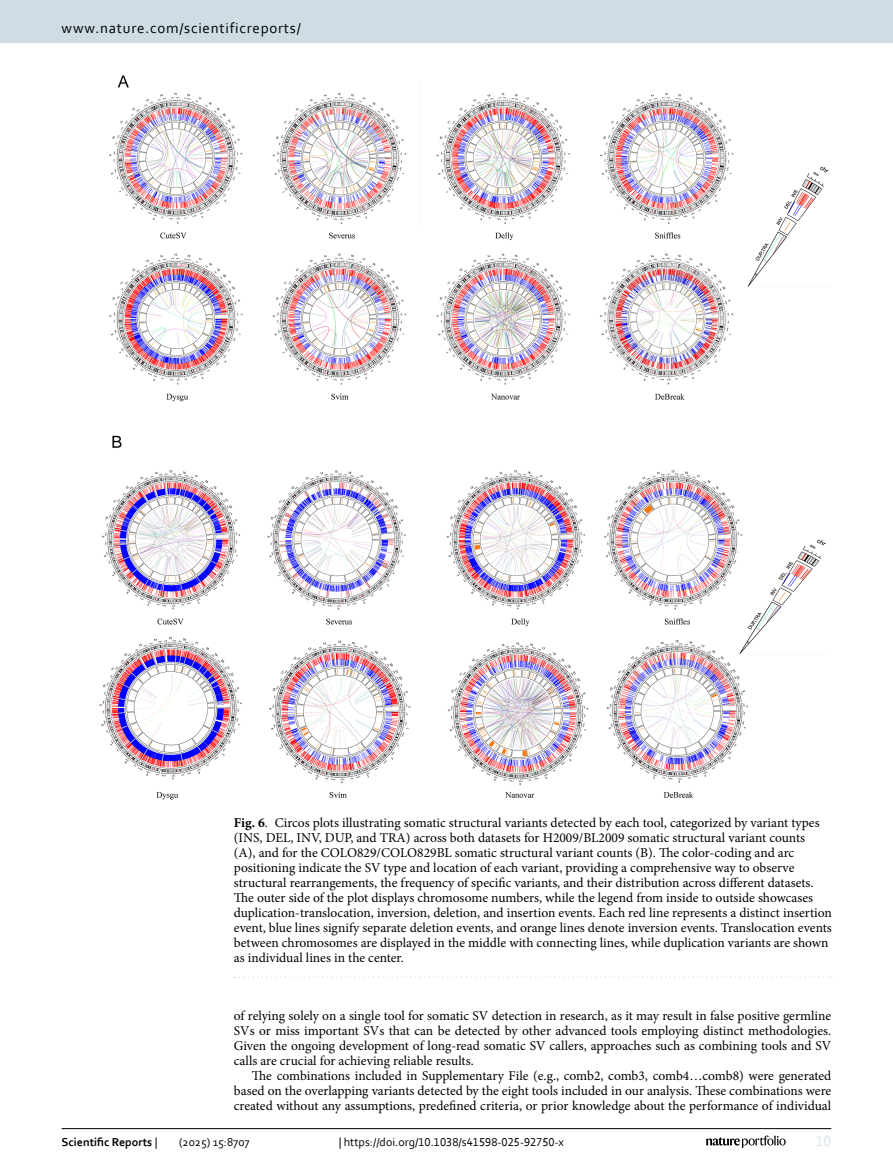
<style>
.page{position:relative;width:893px;height:1174px;background:#fff}
.page>*{position:absolute;margin:0;border:0;box-sizing:border-box;transform-origin:0 0}
.t1{font:15px "Corbel";letter-spacing:.05em;color:#000}
.t2{font:15px "Corbel";color:#d9e4eb}
.Figure_Caption{font:13.5px/15px "Minion Pro";color:#000}
.Body_Text{font:13.5px/15px "Minion Pro";color:#000;text-align:justify}
.Body_Text_Indent{font:13.5px/15px "Minion Pro";color:#000;text-align:justify}
.t3{font:12px "Corbel";color:#000}
.t4{font:700 12px "Corbel";color:#000}
.s1{font-weight:700}
.s2{font-weight:400}
</style>
<div class="page">
<img style="left:100px;top:76px;width:729px;height:723px">
<svg style="left:235px;top:976px;width:597px;height:2px"></svg>
<hr style="left:62px;top:1128px;width:769px;height:1px;background:#000">
<svg style="left:706px;top:1135px;width:80px;height:12px"></svg>
<div style="left:0;top:0;width:893px;height:43px;background:#cedde4"></div>
<p class="t1" style="left:62px;top:18px;width:241px">www.nature.com/scientificreports/</p>
<p class="Figure_Caption" style="left:234px;top:815px;width:599px"><span class="s1">Fig. 6</span>. Circos plots illustrating somatic structural variants detected by each tool, categorized by variant types (INS, DEL, INV, DUP, and TRA) across both datasets for H2009/BL2009 somatic structural variant counts<br>(A), and for the COLO829/COLO829BL somatic structural variant counts (B). The color-coding and arc positioning indicate the SV type and location of each variant, providing a comprehensive way to observe structural rearrangements, the frequency of specific variants, and their distribution across different datasets.<br>The outer side of the plot displays chromosome numbers, while the legend from inside to outside showcases duplication-translocation, inversion, deletion, and insertion events. Each red line represents a distinct insertion event, blue lines signify separate deletion events, and orange lines denote inversion events. Translocation events between chromosomes are displayed in the middle with connecting lines, while duplication variants are shown as individual lines in the center.</p>
<p class="Body_Text" style="left:234px;top:1008px;width:599px">of relying solely on a single tool for somatic SV detection in research, as it may result in false positive germline SVs or miss important SVs that can be detected by other advanced tools employing distinct methodologies.<br>Given the ongoing development of long-read somatic SV callers, approaches such as combining tools and SV calls are crucial for achieving reliable results.</p>
<p class="Body_Text_Indent" style="left:234px;top:1068px;width:599px;text-indent:18px">The combinations included in Supplementary File (e.g., comb2, comb3, comb4…comb8) were generated based on the overlapping variants detected by the eight tools included in our analysis. These combinations were created without any assumptions, predefined criteria, or prior knowledge about the performance of individual</p>
<p class="t4" style="left:62px;top:1134px;width:97px">Scientific Reports <span class="s2">|</span></p>
<p class="t3" style="left:179px;top:1134px;width:72px">(2025) 15:8707</p>
<p class="t3" style="left:339px;top:1134px;width:227px">| https://doi.org/10.1038/s41598-025-92750-x</p>
<p class="t2" style="left:816px;top:1132px;width:17px">10</p>
</div>
